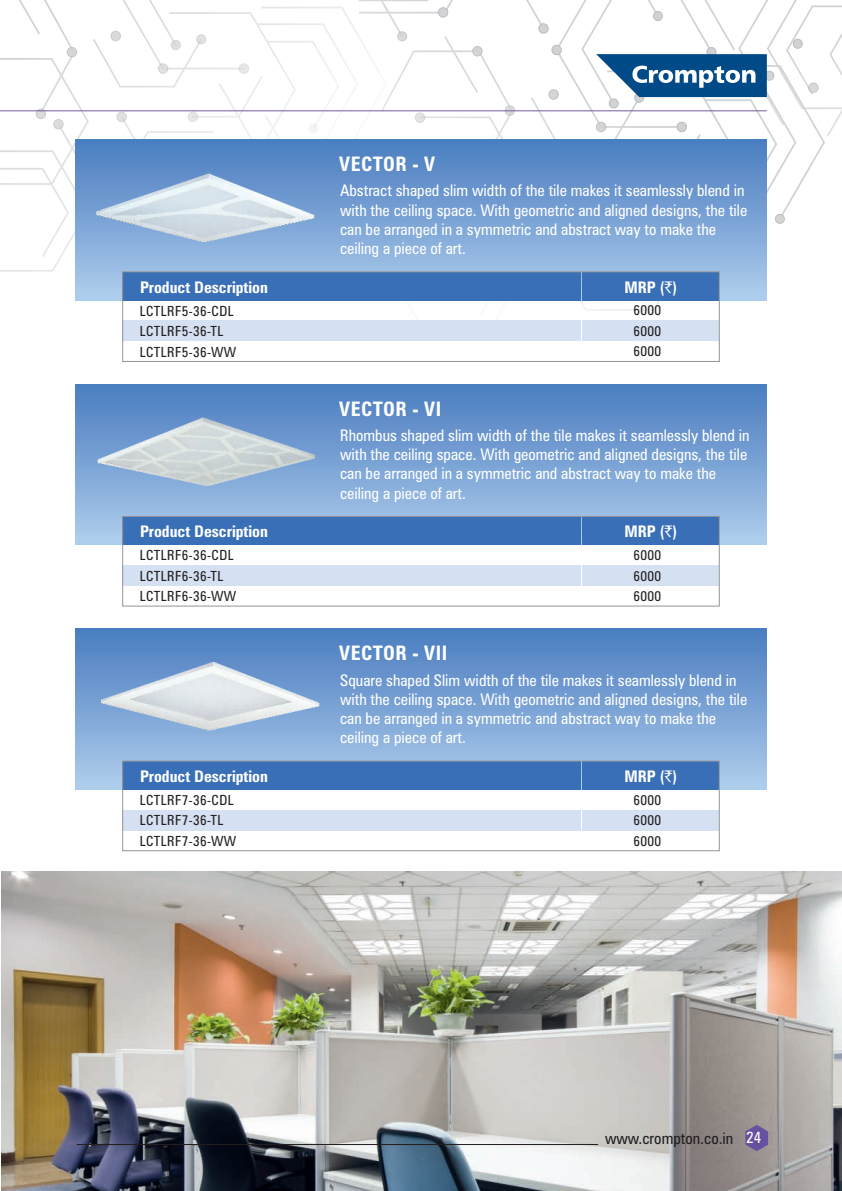
<style>
.page{position:relative;width:842px;height:1191px;background:#fff}
.page>*{position:absolute;margin:0;border:0;box-sizing:border-box;transform-origin:0 0}
.t1{font:700 condensed 20px "Zurich BT";letter-spacing:.025em;color:#fff}
.t2{font:condensed 16px/19.2px "Zurich BT";color:#fff}
.t3{font:700 condensed 16px "Zurich BT";color:#fff}
.t4{font:condensed 16px "Zurich BT";color:#231f20}
.t5{font:condensed 14px/20.4px "Zurich BT";letter-spacing:.025em;color:#231f20}
.s1{font-family:"Rupee Foradian";font-weight:400;font-stretch:normal}
.s2{color:#fff}
</style>
<div class="page">
<svg style="left:325px;top:300px;width:442px;height:30px"></svg>
<svg style="left:387px;top:0;width:209px;height:139px"></svg>
<svg style="left:0;top:0;width:387px;height:272px"></svg>
<svg style="left:0;top:0;width:347px;height:183px"></svg>
<hr style="left:0;top:110px;width:767px;height:1px;background:#735d9c">
<img style="left:1px;top:872px;width:841px;height:319px">
<svg style="left:596px;top:0;width:246px;height:224px"></svg>
<div style="left:75px;top:139px;width:692px;height:161px;background:linear-gradient(to bottom,#497cc0,#afcdec)"></div>
<div style="left:123px;top:272px;width:458px;height:28px;background:#396fb7"></div>
<div style="left:583px;top:272px;width:136px;height:28px;background:#396fb7"></div>
<div style="left:123px;top:321px;width:458px;height:20px;background:#d5e1f2"></div>
<div style="left:583px;top:321px;width:136px;height:20px;background:#d5e1f2"></div>
<div style="left:122px;top:271px;width:598px;height:91px;border:1px solid #939598"></div>
<img style="left:97px;top:174px;width:218px;height:68px">
<div style="left:75px;top:384px;width:692px;height:161px;background:linear-gradient(to bottom,#497cc0,#afcdec)"></div>
<div style="left:123px;top:516px;width:458px;height:29px;background:#396fb7"></div>
<div style="left:583px;top:516px;width:136px;height:29px;background:#396fb7"></div>
<div style="left:123px;top:565px;width:458px;height:20px;background:#d5e1f2"></div>
<div style="left:583px;top:565px;width:136px;height:20px;background:#d5e1f2"></div>
<div style="left:122px;top:516px;width:598px;height:90px;border:1px solid #939598"></div>
<img style="left:97px;top:417px;width:217px;height:68px">
<div style="left:75px;top:629px;width:692px;height:160px;background:linear-gradient(to bottom,#497cc0,#aecdeb)"></div>
<div style="left:123px;top:761px;width:458px;height:28px;background:#396fb7"></div>
<div style="left:583px;top:761px;width:136px;height:28px;background:#396fb7"></div>
<div style="left:123px;top:810px;width:458px;height:20px;background:#d5e1f2"></div>
<div style="left:583px;top:810px;width:136px;height:20px;background:#d5e1f2"></div>
<div style="left:122px;top:760px;width:598px;height:91px;border:1px solid #939598"></div>
<img style="left:101px;top:662px;width:219px;height:69px">
<svg style="left:745px;top:1124px;width:23px;height:27px"></svg>
<hr style="left:77px;top:1144px;width:521px;height:1px;background:#231f20">
<p class="t1" style="left:339px;top:156px;width:97px">VECTOR - V</p>
<p class="t2" style="left:340px;top:183px;width:409px">Abstract shaped slim width of the tile makes it seamlessly blend in with the ceiling space. With geometric and aligned designs, the tile can be arranged in a symmetric and abstract way to make the ceiling a piece of art.</p>
<p class="t3" style="left:140px;top:280px;width:129px">Product Description</p>
<p class="t3" style="left:625px;top:280px;width:54px">MRP (<span class="s1">`</span>)</p>
<p class="t5" style="left:140px;top:302px;width:98px">LCTLRF5-36-CDL<br>LCTLRF5-36-TL<br>LCTLRF5-36-WW</p>
<p class="t5" style="left:633px;top:302px;width:29px;text-align:justify">6000<br>6000<br>6000</p>
<p class="t1" style="left:339px;top:400px;width:104px">VECTOR - VI</p>
<p class="t2" style="left:340px;top:427px;width:411px">Rhombus shaped slim width of the tile makes it seamlessly blend in with the ceiling space. With geometric and aligned designs, the tile can be arranged in a symmetric and abstract way to make the ceiling a piece of art.</p>
<p class="t3" style="left:140px;top:525px;width:129px">Product Description</p>
<p class="t3" style="left:625px;top:525px;width:54px">MRP (<span class="s1">`</span>)</p>
<p class="t5" style="left:140px;top:546px;width:98px">LCTLRF6-36-CDL<br>LCTLRF6-36-TL<br>LCTLRF6-36-WW</p>
<p class="t5" style="left:633px;top:546px;width:29px;text-align:justify">6000<br>6000<br>6000</p>
<p class="t1" style="left:339px;top:645px;width:110px">VECTOR - VII</p>
<p class="t2" style="left:340px;top:672px;width:409px">Square shaped Slim width of the tile makes it seamlessly blend in with the ceiling space. With geometric and aligned designs, the tile can be arranged in a symmetric and abstract way to make the ceiling a piece of art.</p>
<p class="t3" style="left:140px;top:770px;width:129px">Product Description</p>
<p class="t3" style="left:625px;top:770px;width:54px">MRP (<span class="s1">`</span>)</p>
<p class="t5" style="left:140px;top:791px;width:98px">LCTLRF7-36-CDL<br>LCTLRF7-36-TL<br>LCTLRF7-36-WW</p>
<p class="t5" style="left:633px;top:791px;width:29px;text-align:justify">6000<br>6000<br>6000</p>
<p class="t4" style="left:605px;top:1132px;width:158px">www.crompton.co.in <span class="s2">24</span></p>
</div>
